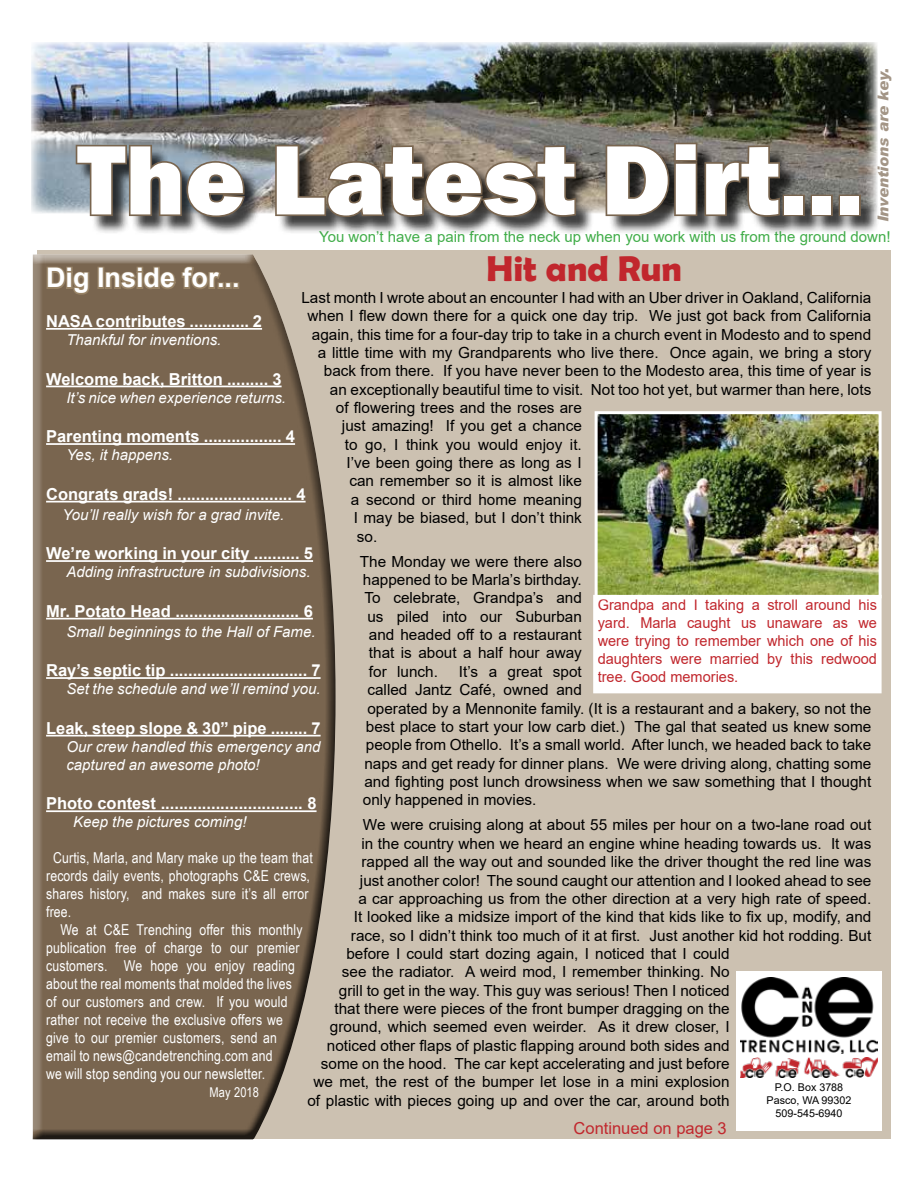
<style>
.page{position:relative;width:918px;height:1188px;background:#fff}
.page>*{position:absolute;margin:0;border:0;box-sizing:border-box;transform-origin:0 0}
.t1{font:800 102px "Franklin Gothic";color:#fff}
.t2{font:700 36px "Berlin Sans FB Demi";color:#c1272d}
.t3{font:700 27px "Arial";color:#fff}
.t4{font:700 16.5px "Arial";color:#fff}
.t5{font:16.5px "Arial";color:#c1272d}
.t6{font:15.3px/18.3px "Arial";color:#000}
.t7{font:15px/18px "Arial Narrow";letter-spacing:.01em;color:#fff}
.t8{font:italic 15px/18px "Arial";color:#fff}
.t9{font:15px/18px "Arial";color:#c1272d;text-align:justify}
.t10{font:15px "Arial";color:#41ad49}
.t11{font:italic 900 15px "Arial";color:#79654f}
.t12{font:13.5px "Arial Narrow";letter-spacing:.01em;color:#fff}
.t13{font:10.8px/12.9px "Arial";color:#000;text-align:center}
</style>
<div class="page">
<div style="left:37px;top:250px;width:854px;height:889px;background:#ccc1b1"></div>
<div style="left:737px;top:971px;width:145px;height:160px;background:#fff"></div>
<img style="left:740px;top:978px;width:138px;height:76px">
<img style="left:740px;top:1058px;width:138px;height:20px">
<img style="left:31px;top:42px;width:846px;height:171px">
<div style="left:27px;top:253px;width:320px;height:888px;background:#000;opacity:.75"></div>
<div style="left:78px;top:145px;width:802px;height:91px;background:#000;opacity:.75"></div>
<svg style="left:74px;top:143px;width:173px;height:76px;background:#696d6e"></svg>
<svg style="left:274px;top:143px;width:304px;height:76px;background:#6a5f53"></svg>
<svg style="left:604px;top:141px;width:178px;height:77px;background:#5b554d"></svg>
<div style="left:783px;top:195px;width:22px;height:21px;border:3px solid #79654f"></div>
<div style="left:811px;top:195px;width:22px;height:21px;border:3px solid #79654f"></div>
<div style="left:839px;top:195px;width:22px;height:21px;border:3px solid #79654f"></div>
<img style="left:599px;top:415px;width:279px;height:179px">
<div style="left:595px;top:411px;width:287px;height:187px;border:3px solid #fff"></div>
<div style="left:595px;top:597px;width:284px;height:94px;background:#fff"></div>
<div style="left:593px;top:595px;width:289px;height:98px;border:4px solid #fff"></div>
<h1 class="t1" style="left:77px;top:114px;width:788px">The Latest Dirt...</h1>
<p class="t11" style="left:874px;top:222px;width:155px;rotate:-90deg">Inventions are key.</p>
<p class="t10" style="left:319px;top:227px;width:573px">You won’t have a pain from the neck up when you work with us from the ground down!</p>
<h2 class="t2" style="left:487px;top:248px;width:197px">Hit and Run</h2>
<h3 class="t3" style="left:46px;top:259px;width:195px">Dig Inside for...</h3>
<p class="t4" style="left:46px;top:310px;width:217px">NASA contributes ............. 2</p>
<p class="t8" style="left:66px;top:331px;width:157px">Thankful for inventions.</p>
<p class="t4" style="left:46px;top:367px;width:237px">Welcome back, Britton ......... 3</p>
<p class="t8" style="left:66px;top:389px;width:221px">It’s nice when experience returns.</p>
<p class="t4" style="left:46px;top:425px;width:251px">Parenting moments ................. 4</p>
<p class="t8" style="left:66px;top:446px;width:108px">Yes, it happens.</p>
<p class="t4" style="left:46px;top:482px;width:261px">Congrats grads! ......................... 4</p>
<p class="t8" style="left:63px;top:506px;width:223px">You’ll really wish for a grad invite.</p>
<p class="t4" style="left:46px;top:542px;width:268px">We’re working in your city .......... 5</p>
<p class="t8" style="left:66px;top:563px;width:246px">Adding infrastructure in subdivisions.</p>
<p class="t4" style="left:46px;top:599px;width:268px">Mr. Potato Head ........................... 6</p>
<p class="t8" style="left:66px;top:623px;width:251px">Small beginnings to the Hall of Fame.</p>
<p class="t4" style="left:46px;top:659px;width:276px">Ray’s septic tip .............................. 7</p>
<p class="t8" style="left:66px;top:680px;width:256px">Set the schedule and we’ll remind you.</p>
<p class="t4" style="left:46px;top:716px;width:276px">Leak, steep slope &amp; 30” pipe ........ 7</p>
<p class="t8" style="left:66px;top:738px;width:256px">Our crew handled this emergency and captured an awesome photo!</p>
<p class="t4" style="left:46px;top:792px;width:272px">Photo contest ............................... 8</p>
<p class="t8" style="left:73px;top:813px;width:175px">Keep the pictures coming!</p>
<p class="t7" style="left:46px;top:849px;width:268px;text-indent:7px">Curtis, Marla, and Mary make up the team that records daily events, photographs C&amp;E crews, shares history, and makes sure it’s all error free.</p>
<p class="t7" style="left:46px;top:921px;width:258px;text-indent:14px">We at C&amp;E Trenching offer this monthly publication free of charge to our premier customers. We hope you enjoy reading about the real moments that molded the lives of our customers and crew. If you would rather not receive the exclusive offers we give to our premier customers, send an email to news@candetrenching.com and<br>we will stop sending you our newsletter.</p>
<p class="t12" style="left:210px;top:1083px;width:51px">May 2018</p>
<p class="t6" style="left:301px;top:288px;width:571px">Last month I wrote about an encounter I had with an Uber driver in Oakland, California</p>
<p class="t6" style="left:307px;top:307px;width:565px">when I flew down there for a quick one day trip. We just got back from California</p>
<p class="t6" style="left:312px;top:325px;width:561px">again, this time for a four-day trip to take in a church event in Modesto and to spend</p>
<p class="t6" style="left:318px;top:343px;width:555px">a little time with my Grandparents who live there. Once again, we bring a story</p>
<p class="t6" style="left:324px;top:362px;width:549px">back from there. If you have never been to the Modesto area, this time of year is</p>
<p class="t6" style="left:330px;top:380px;width:543px">an exceptionally beautiful time to visit. Not too hot yet, but warmer than here, lots</p>
<p class="t6" style="left:336px;top:398px;width:247px">of flowering trees and the roses are</p>
<p class="t6" style="left:342px;top:417px;width:241px">just amazing! If you get a chance</p>
<p class="t6" style="left:345px;top:435px;width:238px">to go, I think you would enjoy it.</p>
<p class="t6" style="left:346px;top:453px;width:237px">I’ve been going there as long as I</p>
<p class="t6" style="left:349px;top:472px;width:234px">can remember so it is almost like</p>
<p class="t6" style="left:351px;top:490px;width:232px">a second or third home meaning</p>
<p class="t6" style="left:354px;top:509px;width:229px">I may be biased, but I don’t think</p>
<p class="t6" style="left:357px;top:527px;width:22px">so.</p>
<p class="t6" style="left:360px;top:552px;width:223px">The Monday we were there also</p>
<p class="t6" style="left:363px;top:570px;width:220px">happened to be Marla’s birthday.</p>
<p class="t6" style="left:364px;top:589px;width:219px">To celebrate, Grandpa’s and</p>
<p class="t6" style="left:367px;top:607px;width:216px">us piled into our Suburban</p>
<p class="t6" style="left:369px;top:625px;width:214px">and headed off to a restaurant</p>
<p class="t6" style="left:369px;top:644px;width:214px">that is about a half hour away</p>
<p class="t6" style="left:369px;top:662px;width:71px">for lunch.</p>
<p class="t9" style="left:598px;top:596px;width:281px">Grandpa and I taking a stroll around his yard. Marla caught us unaware as we were trying to remember which one of his daughters were married by this redwood tree. Good memories.</p>
<p class="t6" style="left:363px;top:662px;width:510px;text-indent:96px">It’s a great spot<br>called Jantz Café, owned and<br>operated by a Mennonite family. (It is a restaurant and a bakery, so not the best place to start your low carb diet.) The gal that seated us knew some people from Othello. It’s a small world. After lunch, we headed back to take naps and get ready for dinner plans. We were driving along, chatting some and fighting post lunch drowsiness when we saw something that I thought only happened in movies.</p>
<p class="t6" style="left:363px;top:816px;width:510px">We were cruising along at about 55 miles per hour on a two-lane road out</p>
<p class="t6" style="left:361px;top:834px;width:511px">in the country when we heard an engine whine heading towards us. It was</p>
<p class="t6" style="left:361px;top:853px;width:511px">rapped all the way out and sounded like the driver thought the red line was</p>
<p class="t6" style="left:360px;top:871px;width:513px">just another color! The sound caught our attention and I looked ahead to see</p>
<p class="t6" style="left:358px;top:889px;width:514px">a car approaching us from the other direction at a very high rate of speed.</p>
<p class="t6" style="left:354px;top:908px;width:519px">It looked like a midsize import of the kind that kids like to fix up, modify, and</p>
<p class="t6" style="left:351px;top:926px;width:522px">race, so I didn’t think too much of it at first. Just another kid hot rodding. But</p>
<p class="t6" style="left:346px;top:944px;width:385px">before I could start dozing again, I noticed that I could</p>
<p class="t6" style="left:342px;top:963px;width:389px">see the radiator. A weird mod, I remember thinking. No</p>
<p class="t6" style="left:339px;top:981px;width:392px">grill to get in the way. This guy was serious! Then I noticed</p>
<p class="t6" style="left:334px;top:999px;width:397px">that there were pieces of the front bumper dragging on the</p>
<p class="t6" style="left:330px;top:1018px;width:401px">ground, which seemed even weirder. As it drew closer, I</p>
<p class="t6" style="left:327px;top:1036px;width:404px">noticed other flaps of plastic flapping around both sides and</p>
<p class="t6" style="left:321px;top:1054px;width:410px">some on the hood. The car kept accelerating and just before</p>
<p class="t6" style="left:313px;top:1073px;width:418px">we met, the rest of the bumper let lose in a mini explosion</p>
<p class="t6" style="left:307px;top:1091px;width:424px">of plastic with pieces going up and over the car, around both</p>
<p class="t13" style="left:767px;top:1081px;width:86px">P.O. Box 3788<br>Pasco, WA 99302<br>509-545-6940</p>
<p class="t5" style="left:574px;top:1117px;width:155px">Continued on page 3</p>
</div>
